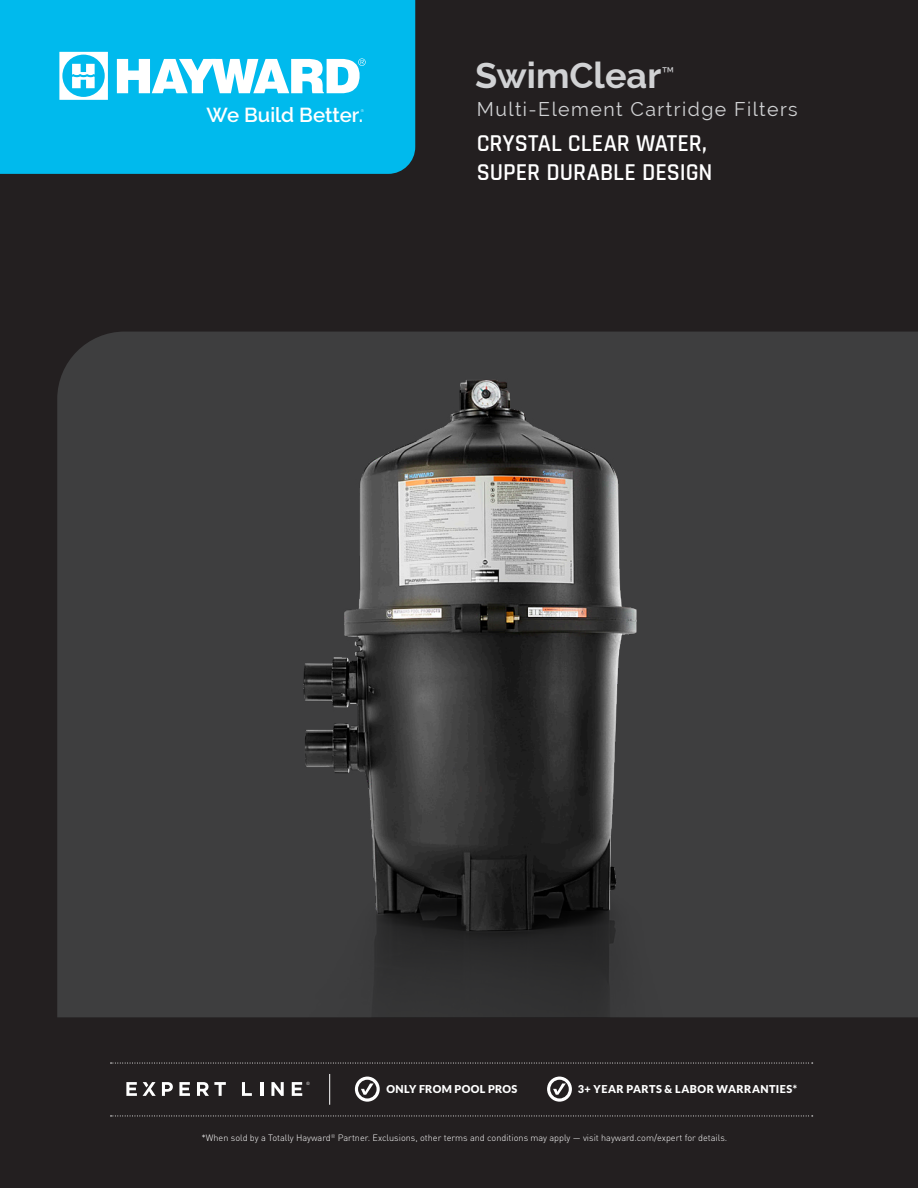
<style>
.page{position:relative;width:918px;height:1188px;background:#231f20}
.page>*{position:absolute;margin:0;border:0;box-sizing:border-box;transform-origin:0 0}
.t1{font:700 36px "Raleway";color:#d1d2d4}
.t2{font:600 24px/28.5px "Rajdhani";letter-spacing:-.005em;color:#fff}
.t3{font:600 20.4px "Raleway";color:#fff}
.t4{font:19.5px "Raleway";letter-spacing:.075em;color:#d1d2d4}
.t5{font:900 10.8px "Lato";letter-spacing:.04em;color:#fff}
.t6{font:300 9.15px "DIN Pro";color:#fff}
.t7{font:4.5px "DIN Pro";color:#fff}
.t8{font:3.9px "Raleway";color:#fff}
</style>
<div class="page">
<div style="left:0;top:0;width:415px;height:174px;background:#00baed"></div>
<svg style="left:117px;top:58px;width:249px;height:35px;background:#a5e6f8"></svg>
<svg style="left:59px;top:52px;width:49px;height:48px;background:#8fe0f7"></svg>
<svg style="left:111px;top:1116px;width:702px;height:1px"></svg>
<svg style="left:111px;top:1063px;width:702px;height:1px"></svg>
<svg style="left:355px;top:1077px;width:25px;height:25px"></svg>
<svg style="left:547px;top:1077px;width:25px;height:25px"></svg>
<hr style="left:329px;top:1074px;width:1px;height:31px;background:#fff">
<svg style="left:126px;top:1082px;width:11px;height:14px"></svg>
<svg style="left:162px;top:1082px;width:11px;height:14px"></svg>
<svg style="left:179px;top:1082px;width:11px;height:14px"></svg>
<svg style="left:197px;top:1082px;width:29px;height:14px"></svg>
<svg style="left:242px;top:1082px;width:10px;height:14px"></svg>
<hr style="left:260px;top:1082px;width:3px;height:14px;background:#fff">
<svg style="left:271px;top:1082px;width:13px;height:14px"></svg>
<svg style="left:292px;top:1082px;width:10px;height:14px"></svg>
<svg style="left:143px;top:1082px;width:13px;height:14px"></svg>
<div style="left:57px;top:332px;width:861px;height:685px;background:#3e3e3f"></div>
<img style="left:200px;top:332px;width:589px;height:685px">
<p class="t3" style="left:206px;top:103px;width:158px">We Build Better.</p>
<p class="t8" style="left:361px;top:109px;width:5px">®</p>
<p class="t1" style="left:475px;top:55px;width:201px">SwimClear<sup>™</sup></p>
<p class="t4" style="left:477px;top:98px;width:322px">Multi-Element Cartridge Filters</p>
<p class="t2" style="left:477px;top:130px;width:237px">CRYSTAL CLEAR WATER,<br>SUPER DURABLE DESIGN</p>
<p class="t7" style="left:306px;top:1080px;width:5px">®</p>
<p class="t5" style="left:387px;top:1083px;width:132px">ONLY FROM POOL PROS</p>
<p class="t5" style="left:578px;top:1083px;width:221px">3+ YEAR PARTS &amp; LABOR WARRANTIES*</p>
<p class="t6" style="left:201px;top:1131px;width:527px">*When sold by a Totally Hayward<sup>®</sup> Partner. Exclusions, other terms and conditions may apply — visit hayward.com/expert for details.</p>
</div>
